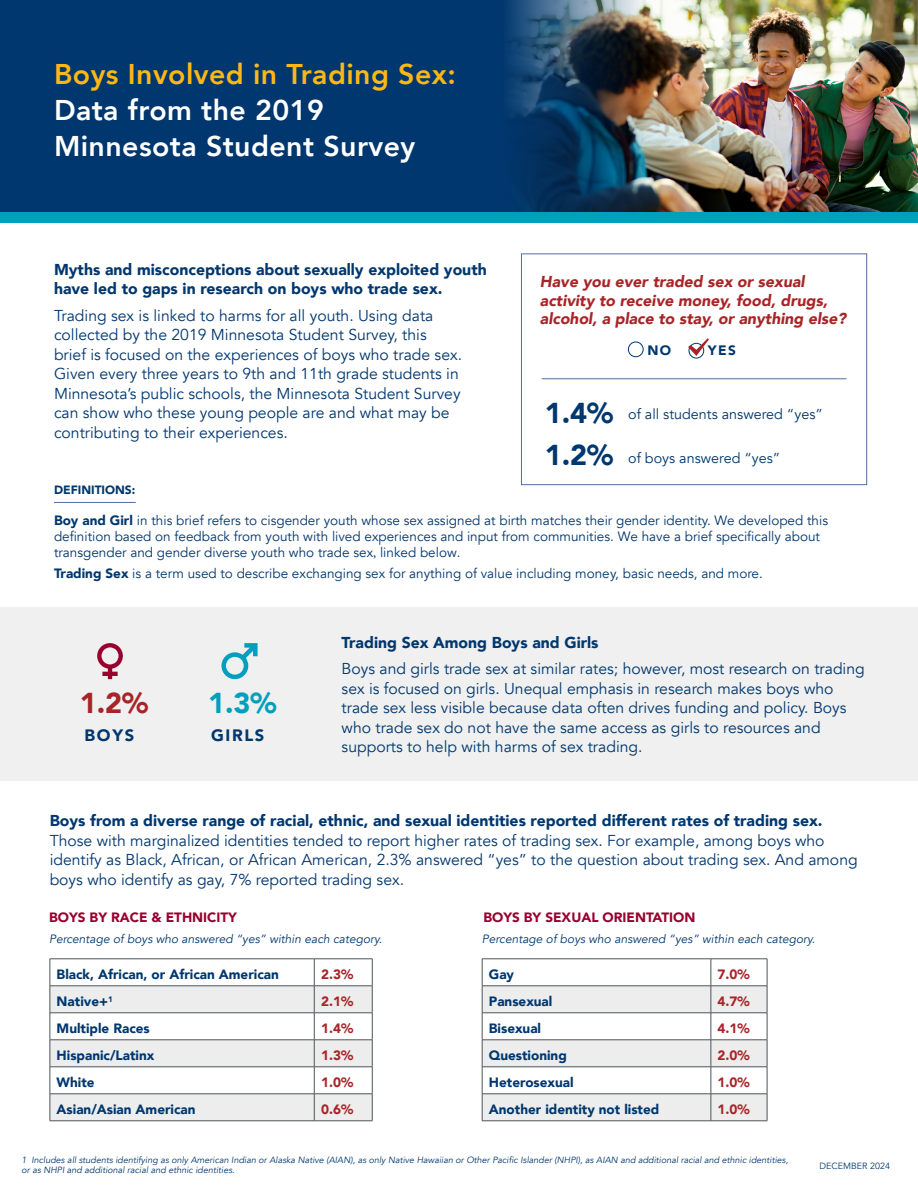
<style>
.page{position:relative;width:918px;height:1188px;background:#fff}
.page>*{position:absolute;margin:0;border:0;box-sizing:border-box;transform-origin:0 0}
.t1{font:900 28.8px/42px "Avenir";color:#00376e}
.t2{font:900 28.8px "Avenir";color:#a82428}
.t3{font:900 28.8px "Avenir";color:#009fbe}
.t4{font:800 28.5px/36px "Avenir";letter-spacing:.015em;color:#fff}
.t5{font:800 28.5px "Avenir";letter-spacing:.015em;color:#fdb717}
.t6{font:900 16.5px "Avenir";letter-spacing:.1em;color:#00376e}
.t7{font:15.75px/19.5px "Avenir";color:#00376e}
.t8{font:900 15.75px/19.5px "Avenir";color:#00376e}
.t9{font:italic 900 15.75px/18.8px "Avenir";color:#a82428}
.t10{font:14.4px "Avenir";color:#00376e}
.t11{font:900 13.65px "Avenir";color:#00376e}
.t12{font:13.5px/15.9px "Avenir";color:#00376e}
.t13{font:900 13.5px "Avenir";color:#00376e}
.t14{font:900 13.5px "Avenir";color:#a82428}
.t15{font:900 13.5px "Avenir";color:#98002e}
.t16{font:italic 12px "Avenir";color:#00376e}
.t17{font:900 12px "Avenir";color:#00376e}
.t18{font:italic 9px/10.5px "Avenir";color:#00376e}
.t19{font:9px "Avenir";color:#00376e}
.s1{font-weight:900}
.s2{font-family:"Minion Pro"}
</style>
<div class="page">
<div style="left:0;top:0;width:918px;height:220px;background:#00376e"></div>
<img style="left:653px;top:0;width:265px;height:212px">
<img style="left:509px;top:0;width:144px;height:212px">
<div style="left:0;top:212px;width:918px;height:10px;background:#009fbe"></div>
<hr style="left:482px;top:1121px;width:229px;height:1px;background:#4f5457">
<svg style="left:482px;top:959px;width:286px;height:162px"></svg>
<hr style="left:711px;top:1121px;width:56px;height:1px;background:#4f5457">
<hr style="left:50px;top:1121px;width:264px;height:1px;background:#4f5457">
<svg style="left:50px;top:959px;width:323px;height:162px"></svg>
<hr style="left:314px;top:1121px;width:58px;height:1px;background:#4f5457">
<div style="left:521px;top:254px;width:346px;height:231px;border:1px solid #546d9c"></div>
<div style="left:628px;top:342px;width:15px;height:15px;border:1px solid #00376e;border-radius:50%"></div>
<div style="left:689px;top:343px;width:15px;height:15px;border:1px solid #00376e;border-radius:50%"></div>
<svg style="left:688px;top:338px;width:21px;height:18px"></svg>
<hr style="left:542px;top:379px;width:305px;height:1px;background:#546d9c">
<div style="left:0;top:608px;width:918px;height:173px;background:#eff0ef"></div>
<hr style="left:54px;top:502px;width:82px;height:1px;background:#546d9c">
<svg style="left:221px;top:643px;width:37px;height:36px"></svg>
<svg style="left:97px;top:643px;width:26px;height:36px"></svg>
<h2 class="t5" style="left:54px;top:52px;width:404px">Boys Involved in Trading Sex:</h2>
<h2 class="t4" style="left:54px;top:92px;width:363px">Data from the 2019<br>Minnesota Student Survey</h2>
<p class="t8" style="left:54px;top:259px;width:434px">Myths and misconceptions about sexually exploited youth have led to gaps in research on boys who trade sex.</p>
<p class="t7" style="left:54px;top:306px;width:410px">Trading sex is linked to harms for all youth. Using data collected by the 2019 Minnesota Student Survey, this brief is focused on the experiences of boys who trade sex.<br>Given every three years to 9th and 11th grade students in Minnesota’s public schools, the Minnesota Student Survey can show who these young people are and what may be contributing to their experiences.</p>
<p class="t17" style="left:54px;top:480px;width:83px">DEFINITIONS:</p>
<p class="t9" style="left:540px;top:272px;width:308px">Have you ever traded sex or sexual activity to receive money, food, drugs, alcohol, a place to stay, or anything else?</p>
<p class="t11" style="left:647px;top:339px;width:25px">NO</p>
<p class="t11" style="left:708px;top:339px;width:29px">YES</p>
<h1 class="t1" style="left:545px;top:391px;width:70px">1.4%<br>1.2%</h1>
<p class="t10" style="left:628px;top:406px;width:196px">of all students answered “yes”</p>
<p class="t10" style="left:628px;top:449px;width:154px">of boys answered “yes”</p>
<p class="t12" style="left:54px;top:512px;width:776px"><span class="s1">Boy and Girl</span> in this brief refers to cisgender youth whose sex assigned at birth matches their gender identity. We developed this definition based on feedback from youth with lived experiences and input from communities. We have a brief specifically about transgender and gender diverse youth who trade sex<span class="s2">,</span> linked below.</p>
<p class="t12" style="left:54px;top:565px;width:710px"><span class="s1">Trading Sex</span> is a term used to describe exchanging sex for anything of value including money, basic needs, and more.</p>
<h1 class="t2" style="left:80px;top:678px;width:70px">1.2%</h1>
<p class="t6" style="left:85px;top:721px;width:51px">BOYS</p>
<h1 class="t3" style="left:208px;top:678px;width:70px">1.3%</h1>
<p class="t6" style="left:211px;top:721px;width:55px">GIRLS</p>
<p class="t8" style="left:342px;top:632px;width:258px">Trading Sex Among Boys and Girls</p>
<p class="t7" style="left:342px;top:659px;width:525px">Boys and girls trade sex at similar rates; however, most research on trading sex is focused on girls. Unequal emphasis in research makes boys who trade sex less visible because data often drives funding and policy. Boys who trade sex do not have the same access as girls to resources and supports to help with harms of sex trading.</p>
<p class="t8" style="left:50px;top:811px;width:774px">Boys from a diverse range of racial, ethnic, and sexual identities reported different rates of trading sex.</p>
<p class="t7" style="left:50px;top:831px;width:810px">Those with marginalized identities tended to report higher rates of trading sex. For example, among boys who identify as Black, African, or African American, 2.3% answered “yes” to the question about trading sex. And among boys who identify as gay, 7% reported trading sex.</p>
<p class="t15" style="left:49px;top:906px;width:189px">BOYS BY RACE &amp; ETHNICITY</p>
<p class="t15" style="left:483px;top:906px;width:213px">BOYS BY SEXUAL ORIENTATION</p>
<p class="t16" style="left:49px;top:932px;width:335px">Percentage of boys who answered “yes” within each category.</p>
<p class="t16" style="left:482px;top:932px;width:335px">Percentage of boys who answered “yes” within each category.</p>
<p class="t13" style="left:57px;top:963px;width:224px">Black, African, or African American</p>
<p class="t14" style="left:321px;top:963px;width:34px">2.3%</p>
<p class="t13" style="left:57px;top:990px;width:58px">Native+<sup>1</sup></p>
<p class="t14" style="left:321px;top:990px;width:34px">2.1%</p>
<p class="t13" style="left:57px;top:1017px;width:95px">Multiple Races</p>
<p class="t14" style="left:321px;top:1017px;width:34px">1.4%</p>
<p class="t13" style="left:57px;top:1044px;width:99px">Hispanic/Latinx</p>
<p class="t14" style="left:321px;top:1044px;width:34px">1.3%</p>
<p class="t13" style="left:57px;top:1071px;width:40px">White</p>
<p class="t14" style="left:321px;top:1071px;width:34px">1.0%</p>
<p class="t13" style="left:57px;top:1098px;width:141px">Asian/Asian American</p>
<p class="t14" style="left:321px;top:1098px;width:34px">0.6%</p>
<p class="t13" style="left:489px;top:963px;width:27px">Gay</p>
<p class="t14" style="left:718px;top:963px;width:34px">7.0%</p>
<p class="t13" style="left:489px;top:990px;width:65px">Pansexual</p>
<p class="t14" style="left:718px;top:990px;width:34px">4.7%</p>
<p class="t13" style="left:489px;top:1017px;width:54px">Bisexual</p>
<p class="t14" style="left:718px;top:1017px;width:34px">4.1%</p>
<p class="t13" style="left:489px;top:1044px;width:80px">Questioning</p>
<p class="t14" style="left:718px;top:1044px;width:34px">2.0%</p>
<p class="t13" style="left:489px;top:1071px;width:86px">Heterosexual</p>
<p class="t14" style="left:718px;top:1071px;width:34px">1.0%</p>
<p class="t13" style="left:489px;top:1098px;width:172px">Another identity not listed</p>
<p class="t14" style="left:718px;top:1098px;width:34px">1.0%</p>
<p class="t18" style="left:22px;top:1154px;width:768px">1 Includes all students identifying as only American Indian or Alaska Native (AIAN), as only Native Hawaiian or Other Pacific Islander (NHPI), as AIAN and additional racial and ethnic identities, or as NHPI and additional racial and ethnic identities.</p>
<p class="t19" style="left:819px;top:1160px;width:72px">DECEMBER 2024</p>
</div>
